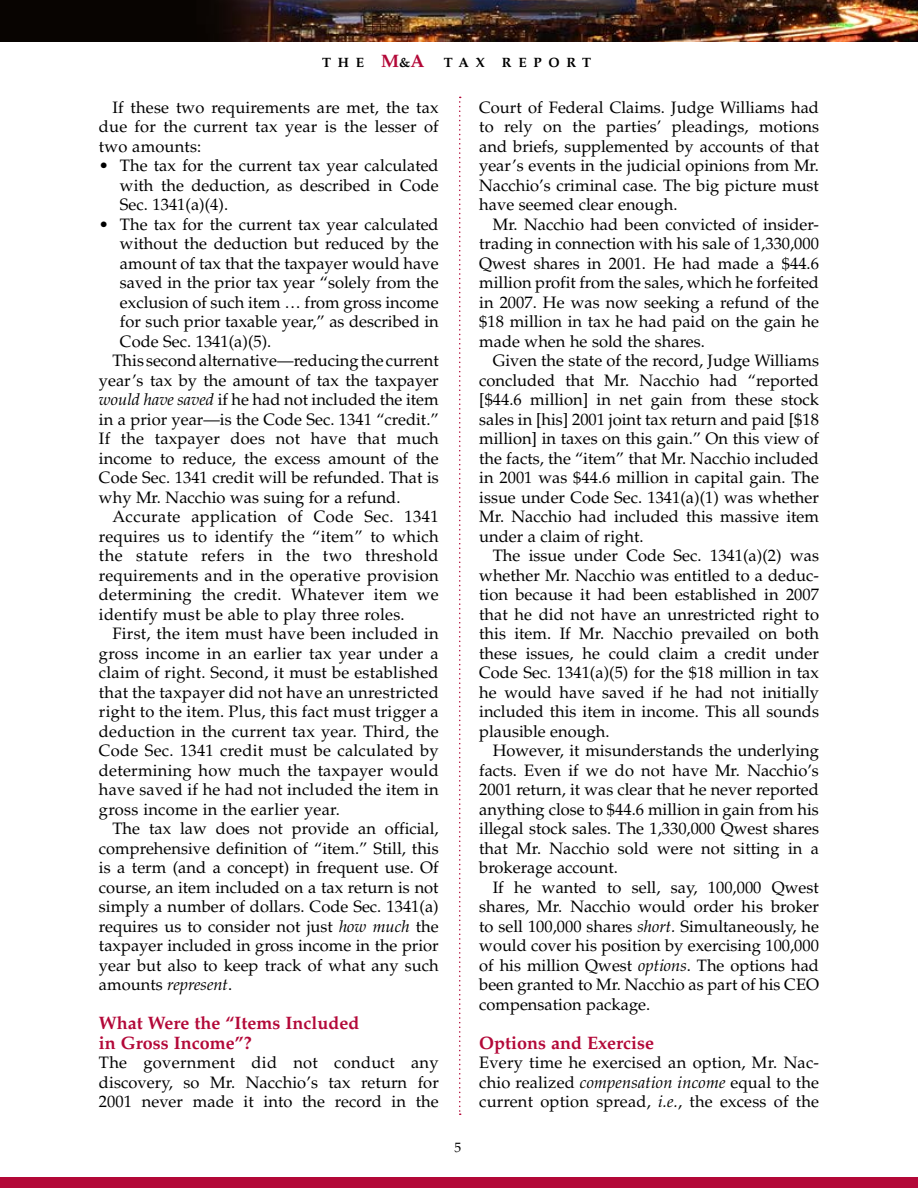
<style>
.page{position:relative;width:918px;height:1188px;background:#fff}
.page>*{position:absolute;margin:0;border:0;box-sizing:border-box;transform-origin:0 0}
.H2_A{font:700 18px/19.5px "Palatino";color:#b30838}
.Body_A{font:16.5px/19.5px "Palatino";color:#000;text-align:justify}
.Body_A_f{font:16.5px/19.5px "Palatino";color:#000;text-align:justify}
.Bullet_A_i{font:16.5px/19.5px "Palatino";color:#000;text-align:justify}
.t1{font:700 13.5px "Palatino";letter-spacing:.5em;color:#000}
.t2{font:13.5px "Palatino";color:#000}
.s1{font-size:18px;color:#b30838}
.s2{font-style:italic}
</style>
<div class="page">
<div style="left:0;top:1177px;width:918px;height:11px;background:#b30838"></div>
<img style="left:0;top:0;width:918px;height:42px">
<svg style="left:459px;top:97px;width:2px;height:1018px"></svg>
<p class="t1" style="left:322px;top:55px;width:164px">THE <span class="s1">M</span>&amp;<span class="s1">A</span> TAX</p>
<p class="t1" style="left:502px;top:55px;width:91px">REPORT</p>
<p class="Body_A" style="left:99px;top:97px;width:341px;text-indent:14px">If these two requirements are met, the tax due for the current tax year is the lesser of two amounts:</p>
<p class="Bullet_A_i" style="left:120px;top:156px;width:320px;text-indent:-21px">• The tax for the current tax year calculated with the deduction, as described in Code Sec. 1341(a)(4).</p>
<p class="Bullet_A_i" style="left:120px;top:214px;width:320px;text-indent:-21px">• The tax for the current tax year calculated without the deduction but reduced by the amount of tax that the taxpayer would have saved in the prior tax year “solely from the exclusion of such item … from gross income for such prior taxable year,” as described in Code Sec. 1341(a)(5).</p>
<p class="Body_A" style="left:99px;top:351px;width:341px;text-indent:14px">This second alternative—reducing the current year’s tax by the amount of tax the taxpayer <span class="s2">would have saved</span> if he had not included the item in a prior year—is the Code Sec. 1341 “credit.” If the taxpayer does not have that much income to reduce, the excess amount of the Code Sec. 1341 credit will be refunded. That is why Mr. Nacchio was suing for a refund.</p>
<p class="Body_A" style="left:99px;top:507px;width:341px;text-indent:14px">Accurate application of Code Sec. 1341 requires us to identify the “item” to which the statute refers in the two threshold requirements and in the operative provision determining the credit. Whatever item we identify must be able to play three roles.</p>
<p class="Body_A" style="left:99px;top:624px;width:341px;text-indent:14px">First, the item must have been included in gross income in an earlier tax year under a claim of right. Second, it must be established that the taxpayer did not have an unrestricted right to the item. Plus, this fact must trigger a deduction in the current tax year. Third, the Code Sec. 1341 credit must be calculated by determining how much the taxpayer would have saved if he had not included the item in gross income in the earlier year.</p>
<p class="Body_A" style="left:99px;top:819px;width:341px;text-indent:14px">The tax law does not provide an official, comprehensive definition of “item.” Still, this is a term (and a concept) in frequent use. Of course, an item included on a tax return is not simply a number of dollars. Code Sec. 1341(a) requires us to consider not just <span class="s2">how much</span> the taxpayer included in gross income in the prior year but also to keep track of what any such amounts <span class="s2">represent</span>.</p>
<p class="H2_A" style="left:99px;top:1013px;width:262px">What Were the “Items Included in Gross Income”?</p>
<p class="Body_A_f" style="left:99px;top:1053px;width:341px">The government did not conduct any discovery, so Mr. Nacchio’s tax return for 2001 never made it into the record in the</p>
<p class="t2" style="left:455px;top:1139px;width:8px">5</p>
<p class="Body_A_f" style="left:479px;top:97px;width:341px">Court of Federal Claims. Judge Williams had to rely on the parties’ pleadings, motions and briefs, supplemented by accounts of that year’s events in the judicial opinions from Mr.<br>Nacchio’s criminal case. The big picture must have seemed clear enough.</p>
<p class="Body_A" style="left:479px;top:214px;width:341px;text-indent:14px">Mr. Nacchio had been convicted of insider&shy;trading in connection with his sale of 1,330,000<br>Qwest shares in 2001. He had made a $44.6 million profit from the sales, which he forfeited in 2007. He was now seeking a refund of the $18 million in tax he had paid on the gain he made when he sold the shares.</p>
<p class="Body_A" style="left:479px;top:351px;width:341px;text-indent:14px">Given the state of the record, Judge Williams concluded that Mr. Nacchio had “reported [$44.6 million] in net gain from these stock sales in [his] 2001 joint tax return and paid [$18 million] in taxes on this gain.” On this view of the facts, the “item” that Mr. Nacchio included in 2001 was $44.6 million in capital gain. The issue under Code Sec. 1341(a)(1) was whether Mr. Nacchio had included this massive item under a claim of right.</p>
<p class="Body_A" style="left:479px;top:546px;width:341px;text-indent:14px">The issue under Code Sec. 1341(a)(2) was whether Mr. Nacchio was entitled to a deduc&shy;tion because it had been established in 2007 that he did not have an unrestricted right to this item. If Mr. Nacchio prevailed on both these issues, he could claim a credit under Code Sec. 1341(a)(5) for the $18 million in tax he would have saved if he had not initially included this item in income. This all sounds plausible enough.</p>
<p class="Body_A" style="left:479px;top:741px;width:341px;text-indent:14px">However, it misunderstands the underlying facts. Even if we do not have Mr. Nacchio’s 2001 return, it was clear that he never reported anything close to $44.6 million in gain from his illegal stock sales. The 1,330,000 Qwest shares that Mr. Nacchio sold were not sitting in a brokerage account.</p>
<p class="Body_A" style="left:479px;top:877px;width:341px;text-indent:14px">If he wanted to sell, say, 100,000 Qwest shares, Mr. Nacchio would order his broker to sell 100,000 shares <span class="s2">short.</span> Simultaneously, he would cover his position by exercising 100,000 of his million Qwest <span class="s2">options</span>. The options had been granted to Mr. Nacchio as part of his CEO compensation package.</p>
<p class="H2_A" style="left:479px;top:1033px;width:176px">Options and Exercise</p>
<p class="Body_A_f" style="left:479px;top:1053px;width:341px">Every time he exercised an option, Mr. Nac&shy;chio realized <span class="s2">compensation income</span> equal to the current option spread, <span class="s2">i.e.</span>, the excess of the</p>
</div>
